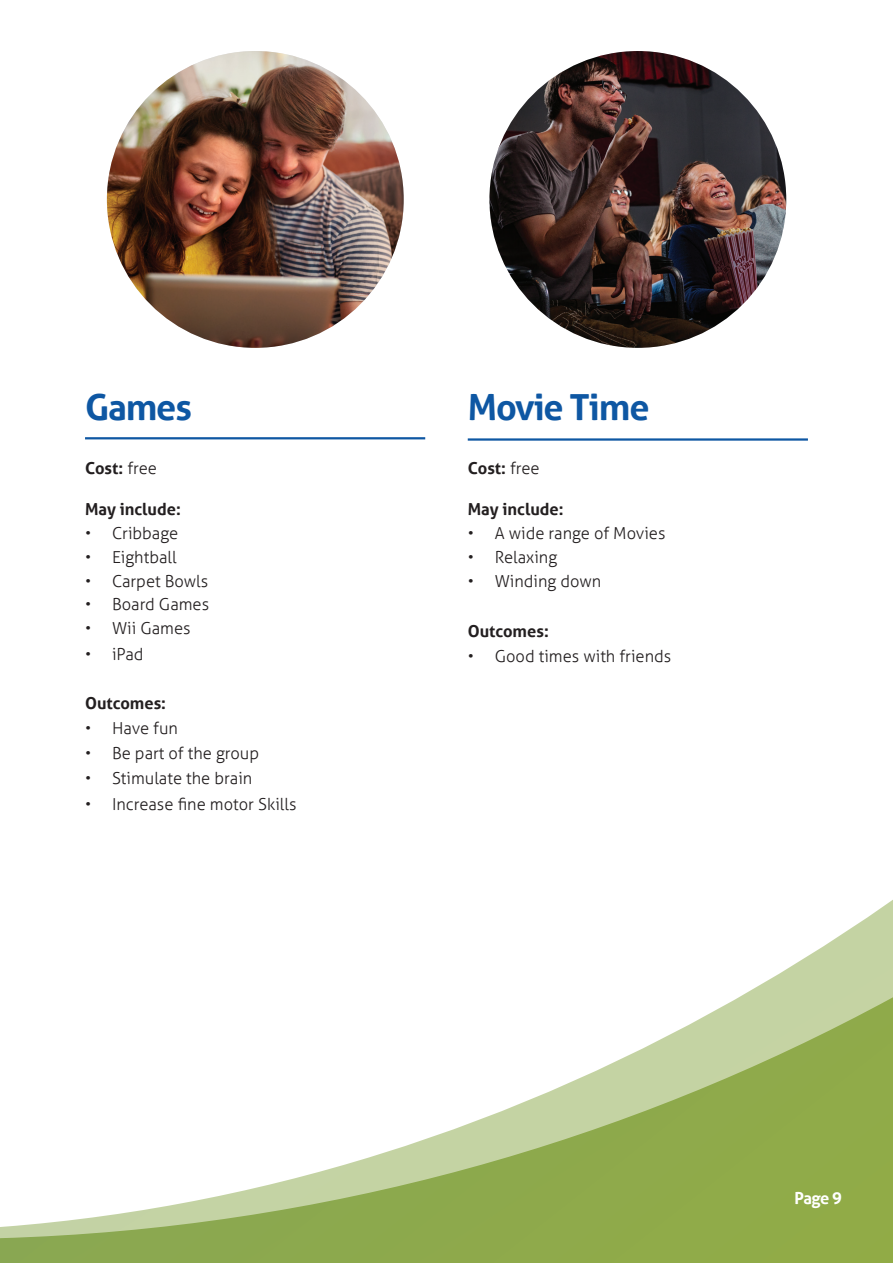
<style>
.page{position:relative;width:893px;height:1263px;background:#fff}
.page>*{position:absolute;margin:0;border:0;box-sizing:border-box;transform-origin:0 0}
.t1{font:700 36px "Aller";letter-spacing:-.03em;color:#0e57a3}
.t2{font:300 16.5px "Aller";color:#231f20}
.t3{font:700 16.5px "Aller";color:#231f20}
.t4{font:700 16.5px "Aller";color:#fff}
.s1{font-weight:300}
</style>
<div class="page">
<svg style="left:0;top:900px;width:893px;height:363px"></svg>
<hr style="left:85px;top:437px;width:340px;height:2px;background:#0e57a3">
<hr style="left:468px;top:438px;width:340px;height:3px;background:#0e57a3">
<img style="left:107px;top:51px;width:297px;height:297px;border-radius:148px">
<img style="left:489px;top:51px;width:297px;height:297px;border-radius:148px">
<h1 class="t1" style="left:85px;top:385px;width:108px">Games</h1>
<h1 class="t1" style="left:468px;top:385px;width:183px">Movie Time</h1>
<p class="t3" style="left:85px;top:458px;width:73px">Cost: <span class="s1">free</span></p>
<p class="t3" style="left:468px;top:458px;width:73px">Cost: <span class="s1">free</span></p>
<p class="t3" style="left:85px;top:499px;width:97px">May include:</p>
<p class="t2" style="left:85px;top:523px;width:95px">• Cribbage</p>
<p class="t2" style="left:85px;top:547px;width:93px">• Eightball</p>
<p class="t2" style="left:85px;top:571px;width:125px">• Carpet Bowls</p>
<p class="t2" style="left:85px;top:595px;width:126px">• Board Games</p>
<p class="t2" style="left:85px;top:618px;width:107px">• Wii Games</p>
<p class="t2" style="left:85px;top:644px;width:60px">• iPad</p>
<p class="t3" style="left:85px;top:692px;width:83px">Outcomes:</p>
<p class="t2" style="left:85px;top:718px;width:94px">• Have fun</p>
<p class="t2" style="left:85px;top:743px;width:176px">• Be part of the group</p>
<p class="t2" style="left:85px;top:768px;width:169px">• Stimulate the brain</p>
<p class="t2" style="left:85px;top:794px;width:213px">• Increase fine motor Skills</p>
<p class="t3" style="left:468px;top:499px;width:97px">May include:</p>
<p class="t2" style="left:468px;top:523px;width:199px">• A wide range of Movies</p>
<p class="t2" style="left:468px;top:547px;width:91px">• Relaxing</p>
<p class="t2" style="left:468px;top:571px;width:135px">• Winding down</p>
<p class="t3" style="left:468px;top:621px;width:83px">Outcomes:</p>
<p class="t2" style="left:468px;top:647px;width:205px">• Good times with friends</p>
<p class="t4" style="left:794px;top:1188px;width:49px">Page 9</p>
</div>
